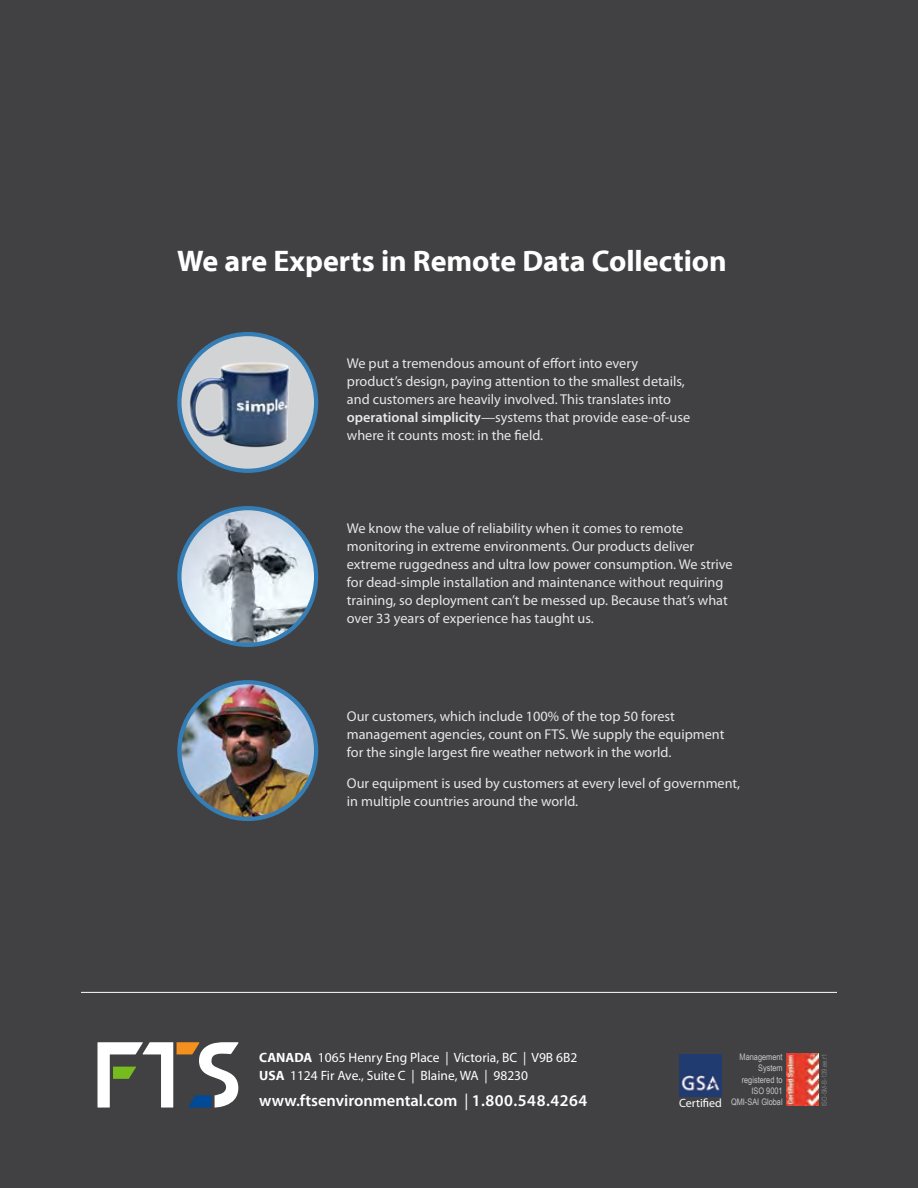
<style>
.page{position:relative;width:918px;height:1188px;background:#414042}
.page>*{position:absolute;margin:0;border:0;box-sizing:border-box;transform-origin:0 0}
.t1{font:700 30px "Myriad Pro";color:#fff}
.t2{font:600 16.5px "Myriad Pro";color:#fff}
.t3{font:14.25px/18px "Myriad Pro";color:#e6e7e8}
.t4{font:13.5px/18px "Myriad Pro";color:#fff}
.t5{font:12px "Myriad Pro";color:#fff}
.t6{font:9px/11.2px "Arial Narrow";color:#c7c8ca;text-align:right}
.t7{font:7.05px "Arial Narrow";color:#808285}
.s1{font-weight:600}
.s2{font-weight:700}
.s3{font-weight:400}
</style>
<div class="page">
<svg style="left:98px;top:1042px;width:141px;height:66px"></svg>
<img style="left:680px;top:1055px;width:41px;height:42px">
<img style="left:786px;top:1054px;width:33px;height:52px">
<svg style="left:179px;top:334px;width:137px;height:137px;background:#bac6cf"></svg>
<img style="left:185px;top:355px;width:115px;height:101px">
<div style="left:177px;top:332px;width:141px;height:141px;border:4px solid #357db5;border-radius:50%"></div>
<img style="left:180px;top:508px;width:136px;height:137px">
<div style="left:177px;top:506px;width:141px;height:141px;border:4px solid #357db5;border-radius:50%"></div>
<img style="left:179px;top:682px;width:137px;height:137px;border-radius:68px">
<div style="left:177px;top:680px;width:141px;height:141px;border:4px solid #357db5;border-radius:50%"></div>
<hr style="left:81px;top:992px;width:756px;height:1px;background:#fff">
<h1 class="t1" style="left:177px;top:241px;width:551px">We are Experts in Remote Data Collection</h1>
<p class="t3" style="left:347px;top:354px;width:345px">We put a tremendous amount of effort into every product’s design, paying attention to the smallest details, and customers are heavily involved. This translates into <span class="s1">operational simplicity</span>—systems that provide ease-of-use where it counts most: in the field.</p>
<p class="t3" style="left:347px;top:519px;width:387px">We know the value of reliability when it comes to remote monitoring in extreme environments. Our products deliver extreme ruggedness and ultra low power consumption. We strive for dead-simple installation and maintenance without requiring training, so deployment can’t be messed up. Because that’s what over 33 years of experience has taught us.</p>
<p class="t3" style="left:347px;top:707px;width:379px">Our customers, which include 100% of the top 50 forest management agencies, count on FTS. We supply the equipment for the single largest fire weather network in the world.</p>
<p class="t3" style="left:347px;top:774px;width:395px">Our equipment is used by customers at every level of government, in multiple countries around the world.</p>
<p class="t4" style="left:259px;top:1049px;width:320px"><span class="s2">CANADA</span> 1065 Henry Eng Place | Victoria, BC | V9B 6B2<br><span class="s2">USA</span> 1124 Fir Ave., Suite C | Blaine, WA | 98230</p>
<p class="t2" style="left:259px;top:1090px;width:330px">www.ftsenvironmental.com <span class="s3">|</span> 1.800.548.4264</p>
<p class="t5" style="left:679px;top:1095px;width:44px">Certified</p>
<p class="t6" style="left:731px;top:1051px;width:53px">Management<br>System registered to<br>ISO 9001<br>QMI-SAI Global</p>
<p class="t7" style="left:819px;top:1106px;width:54px;rotate:-90deg">ISO-SM-B-139.ee.r1</p>
</div>
